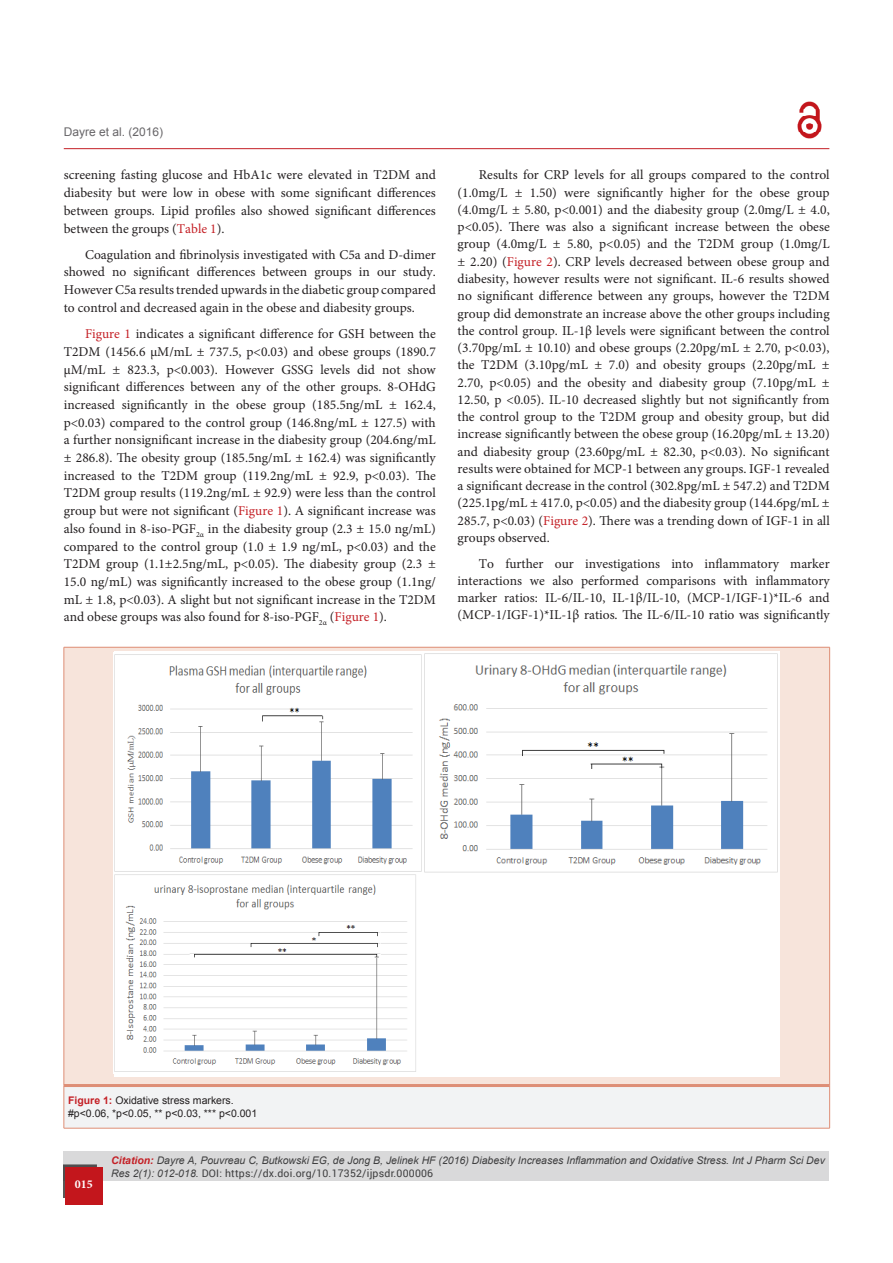
<style>
.page{position:relative;width:893px;height:1263px;background:#fff}
.page>*{position:absolute;margin:0;border:0;box-sizing:border-box;transform-origin:0 0}
.bodyText{font:13.5px/17.2px "Minion Pro";color:#231f20;text-align:justify}
.t1{font:12px "Arial";color:#686669}
.t2{font:700 12px "Minion Pro";color:#fff}
.t3{font:italic 10.5px "Arial";color:#3e3e3f}
.t4{font:10.5px "Arial";color:#231f20}
.t5{font:10.5px "Roboto";letter-spacing:.02em;color:#3e3e3f}
.s1{color:#c42026}
.s2{font-weight:700;color:#c42026}
.s3{font-family:"Arial";font-style:italic}
</style>
<div class="page">
<div style="left:64px;top:1151px;width:765px;height:30px;background:#d9d9da"></div>
<hr style="left:64px;top:148px;width:765px;height:1px;background:#c42026">
<div style="left:63px;top:1164px;width:34px;height:34px;background:#504d4e"></div>
<svg style="left:65px;top:1167px;width:38px;height:37px"></svg>
<img style="left:798px;top:101px;width:23px;height:37px">
<div style="left:64px;top:647px;width:766px;height:438px;background:#f7e4db"></div>
<div style="left:64px;top:1085px;width:766px;height:43px;background:#f2f3f4"></div>
<hr style="left:64px;top:1085px;width:1px;height:43px;background:#de8e76">
<hr style="left:829px;top:1085px;width:1px;height:43px;background:#de8e76">
<hr style="left:64px;top:1128px;width:766px;height:1px;background:#de8e76">
<hr style="left:64px;top:647px;width:766px;height:1px;background:#de8e76">
<hr style="left:64px;top:647px;width:1px;height:438px;background:#de8e76">
<hr style="left:829px;top:647px;width:1px;height:438px;background:#de8e76">
<hr style="left:64px;top:1084px;width:766px;height:3px;background:#de8e76">
<div style="left:114px;top:651px;width:666px;height:426px;background:#fff"></div>
<img style="left:114px;top:654px;width:308px;height:218px">
<img style="left:424px;top:653px;width:354px;height:220px">
<img style="left:114px;top:874px;width:302px;height:198px">
<p class="t1" style="left:64px;top:124px;width:101px">Dayre et al. (2016)</p>
<p class="bodyText" style="left:64px;top:166px;width:374px;line-height:17.7px">screening fasting glucose and HbA1c were elevated in T2DM and diabesity but were low in obese with some significant differences between groups. Lipid profiles also showed significant differences between the groups (<span class="s1">Table 1</span>).</p>
<p class="bodyText" style="left:64px;top:246px;width:374px;line-height:17.7px;text-indent:21px">Coagulation and fibrinolysis investigated with C5a and D-dimer showed no significant differences between groups in our study.<br>However C5a results trended upwards in the diabetic group compared to control and decreased again in the obese and diabesity groups.</p>
<p class="bodyText" style="left:64px;top:325px;width:374px;line-height:17.7px;text-indent:21px"><span class="s1">Figure 1</span> indicates a significant difference for GSH between the T2DM (1456.6 µM/mL ± 737.5, p&lt;0.03) and obese groups (1890.7 µM/mL ± 823.3, p&lt;0.003). However GSSG levels did not show significant differences between any of the other groups. 8-OHdG increased significantly in the obese group (185.5ng/mL ± 162.4, p&lt;0.03) compared to the control group (146.8ng/mL ± 127.5) with a further nonsignificant increase in the diabesity group (204.6ng/mL ± 286.8). The obesity group (185.5ng/mL ± 162.4) was significantly increased to the T2DM group (119.2ng/mL ± 92.9, p&lt;0.03). The T2DM group results (119.2ng/mL ± 92.9) were less than the control group but were not significant (<span class="s1">Figure 1</span>). A significant increase was also found in 8-iso-PGF<sub>2α</sub> in the diabesity group (2.3 ± 15.0 ng/mL) compared to the control group (1.0 ± 1.9 ng/mL, p&lt;0.03) and the T2DM group (1.1±2.5ng/mL, p&lt;0.05). The diabesity group (2.3 ± 15.0 ng/mL) was significantly increased to the obese group (1.1ng/ mL ± 1.8, p&lt;0.03). A slight but not significant increase in the T2DM and obese groups was also found for 8-iso-PGF<sub>2α</sub> (<span class="s1">Figure 1</span>).</p>
<p class="bodyText" style="left:458px;top:167px;width:374px;text-indent:21px">Results for CRP levels for all groups compared to the control (1.0mg/L ± 1.50) were significantly higher for the obese group (4.0mg/L ± 5.80, p&lt;0.001) and the diabesity group (2.0mg/L ± 4.0, p&lt;0.05). There was also a significant increase between the obese group (4.0mg/L ± 5.80, p&lt;0.05) and the T2DM group (1.0mg/L ± 2.20) (<span class="s1">Figure 2</span>). CRP levels decreased between obese group and diabesity, however results were not significant. IL-6 results showed no significant difference between any groups, however the T2DM group did demonstrate an increase above the other groups including the control group. IL-1β levels were significant between the control (3.70pg/mL ± 10.10) and obese groups (2.20pg/mL ± 2.70, p&lt;0.03), the T2DM (3.10pg/mL ± 7.0) and obesity groups (2.20pg/mL ± 2.70, p&lt;0.05) and the obesity and diabesity group (7.10pg/mL ± 12.50, p &lt;0.05). IL-10 decreased slightly but not significantly from the control group to the T2DM group and obesity group, but did increase significantly between the obese group (16.20pg/mL ± 13.20) and diabesity group (23.60pg/mL ± 82.30, p&lt;0.03). No significant results were obtained for MCP-1 between any groups. IGF-1 revealed a significant decrease in the control (302.8pg/mL ± 547.2) and T2DM (225.1pg/mL ± 417.0, p&lt;0.05) and the diabesity group (144.6pg/mL ± 285.7, p&lt;0.03) (<span class="s1">Figure 2</span>). There was a trending down of IGF-1 in all groups observed.</p>
<p class="bodyText" style="left:458px;top:555px;width:374px;text-indent:21px">To further our investigations into inflammatory marker interactions we also performed comparisons with inflammatory marker ratios: IL-6/IL-10, IL-1β/IL-10, (MCP-1/IGF-1)*IL-6 and (MCP-1/IGF-1)*IL-1β ratios. The IL-6/IL-10 ratio was significantly</p>
<p class="t4" style="left:68px;top:1093px;width:167px"><span class="s2">Figure 1:</span> Oxidative stress markers.</p>
<p class="t4" style="left:68px;top:1106px;width:191px">#p&lt;0.06, *p&lt;0.05, ** p&lt;0.03, *** p&lt;0.001</p>
<p class="t2" style="left:75px;top:1176px;width:19px">015</p>
<p class="t3" style="left:111px;top:1153px;width:715px"><span class="s2">Citation:</span> Dayre A, Pouvreau C, Butkowski EG, de Jong B, Jelinek HF (2016) Diabesity Increases Inflammation and Oxidative Stress. Int J Pharm Sci Dev</p>
<p class="t5" style="left:111px;top:1166px;width:323px"><span class="s3">Res 2(1): 012-018.</span> DOI: https://dx.doi.org/10.17352/ijpsdr.000006</p>
</div>
